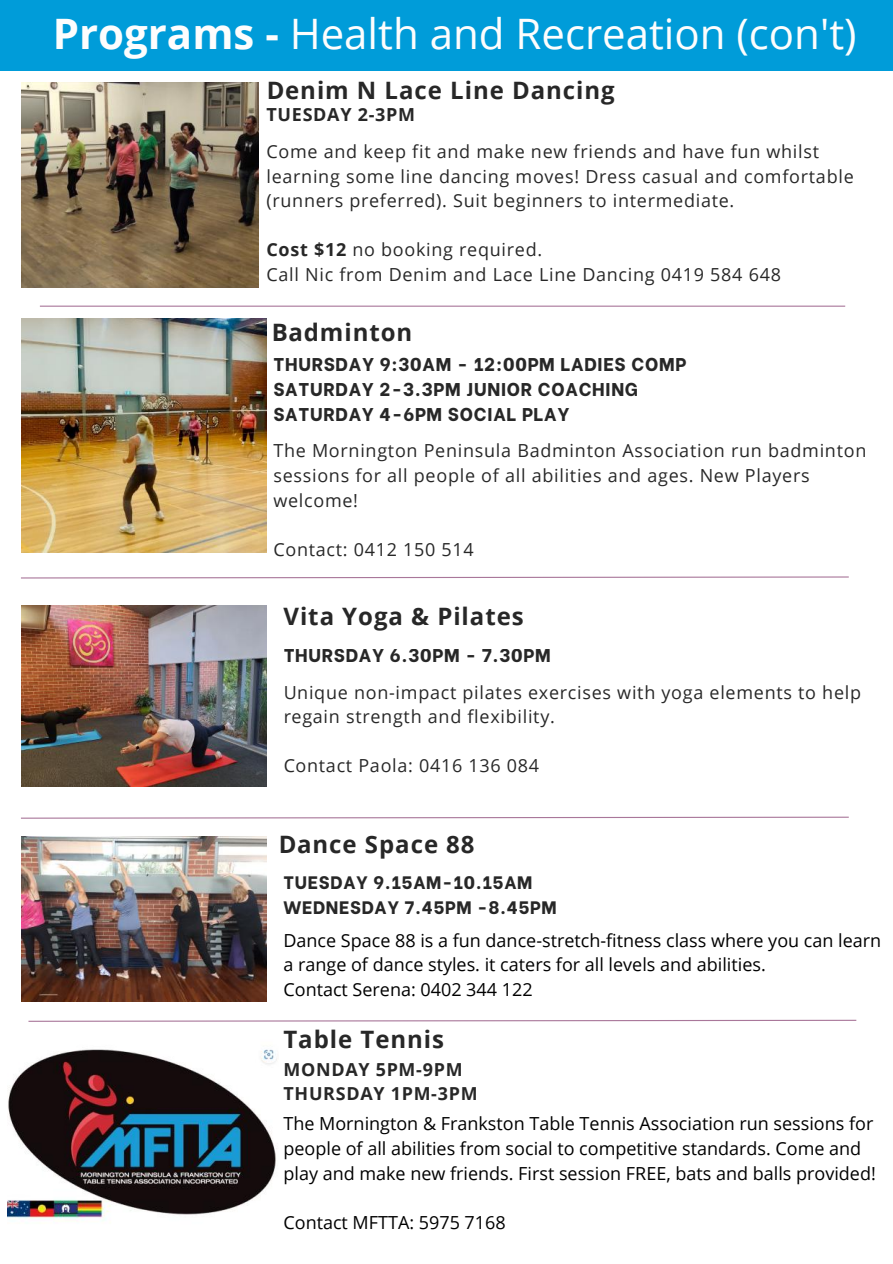
<style>
.page{position:relative;width:893px;height:1264px;background:#fff}
.page>*{position:absolute;margin:0;border:0;box-sizing:border-box;transform-origin:0 0}
.t1{font:42px "Open Sans";color:#fdfdfd}
.t2{font:700 24px "Open Sans";letter-spacing:.04em;color:#000}
.t3{font:800 18.45px/25.3px "Be Vietnam";letter-spacing:.04em;color:#000}
.t4{font:18px/24.6px "Open Sans";letter-spacing:.04em;color:#000}
.t5{font:18px/24.8px "Open Sans";color:#000}
.t6{font:800 18px/24.8px "Be Vietnam";letter-spacing:.04em;color:#000}
.t7{font:700 18px "Open Sans";letter-spacing:.04em;color:#000}
.t8{font:700 17.85px/24.8px "Open Sans";letter-spacing:.04em;color:#000}
.s1{font-weight:700}
</style>
<div class="page">
<svg style="left:21px;top:816px;width:828px;height:3px"></svg>
<svg style="left:21px;top:576px;width:828px;height:3px"></svg>
<svg style="left:28px;top:1019px;width:829px;height:3px"></svg>
<div style="left:0;top:1px;width:892px;height:70px;background:#009cd9"></div>
<hr style="left:40px;top:305px;width:805px;height:2px;background:#a9779a">
<img style="left:21px;top:319px;width:245px;height:234px">
<img style="left:8px;top:1049px;width:269px;height:171px">
<img style="left:21px;top:836px;width:245px;height:165px">
<img style="left:21px;top:605px;width:245px;height:181px">
<img style="left:21px;top:82px;width:238px;height:206px">
<h1 class="t1" style="left:53px;top:4px;width:805px"><span class="s1">Programs -</span> Health and Recreation (con't)</h1>
<h2 class="t2" style="left:266px;top:73px;width:350px">Denim N Lace Line Dancing</h2>
<p class="t7" style="left:266px;top:102px;width:150px">TUESDAY 2-3PM</p>
<p class="t4" style="left:266px;top:139px;width:588px">Come and keep fit and make new friends and have fun whilst learning some line dancing moves! Dress casual and comfortable (runners preferred). Suit beginners to intermediate.</p>
<p class="t4" style="left:266px;top:237px;width:516px"><span class="s1">Cost $12</span> no booking required.<br>Call Nic from Denim and Lace Line Dancing 0419 584 648</p>
<h2 class="t2" style="left:271px;top:315px;width:143px">Badminton</h2>
<p class="t3" style="left:273px;top:349px;width:414px">THURSDAY 9:30AM - 12:00PM LADIES COMP<br>SATURDAY 2-3.3PM JUNIOR COACHING<br>SATURDAY 4-6PM SOCIAL PLAY</p>
<p class="t4" style="left:273px;top:438px;width:594px">The Mornington Peninsula Badminton Association run badminton sessions for all people of all abilities and ages. New Players welcome!</p>
<p class="t4" style="left:273px;top:536px;width:202px">Contact: 0412 150 514</p>
<h2 class="t2" style="left:283px;top:599px;width:242px">Vita Yoga &amp; Pilates</h2>
<p class="t3" style="left:283px;top:641px;width:269px">THURSDAY 6.30PM - 7.30PM</p>
<p class="t4" style="left:283px;top:679px;width:579px">Unique non-impact pilates exercises with yoga elements to help regain strength and flexibility.</p>
<p class="t4" style="left:283px;top:753px;width:257px">Contact Paola: 0416 136 084</p>
<h2 class="t2" style="left:278px;top:827px;width:198px">Dance Space 88</h2>
<p class="t6" style="left:283px;top:868px;width:275px">TUESDAY 9.15AM-10.15AM<br>WEDNESDAY 7.45PM -8.45PM</p>
<p class="t5" style="left:283px;top:927px;width:599px">Dance Space 88 is a fun dance-stretch-fitness class where you can learn a range of dance styles. it caters for all levels and abilities.<br>Contact Serena: 0402 344 122</p>
<h2 class="t2" style="left:283px;top:1022px;width:162px">Table Tennis</h2>
<p class="t8" style="left:283px;top:1056px;width:196px">MONDAY 5PM-9PM<br>THURSDAY 1PM-3PM</p>
<p class="t5" style="left:283px;top:1110px;width:593px">The Mornington &amp; Frankston Table Tennis Association run sessions for people of all abilities from social to competitive standards. Come and play and make new friends. First session FREE, bats and balls provided!</p>
<p class="t5" style="left:283px;top:1209px;width:224px">Contact MFTTA: 5975 7168</p>
</div>
